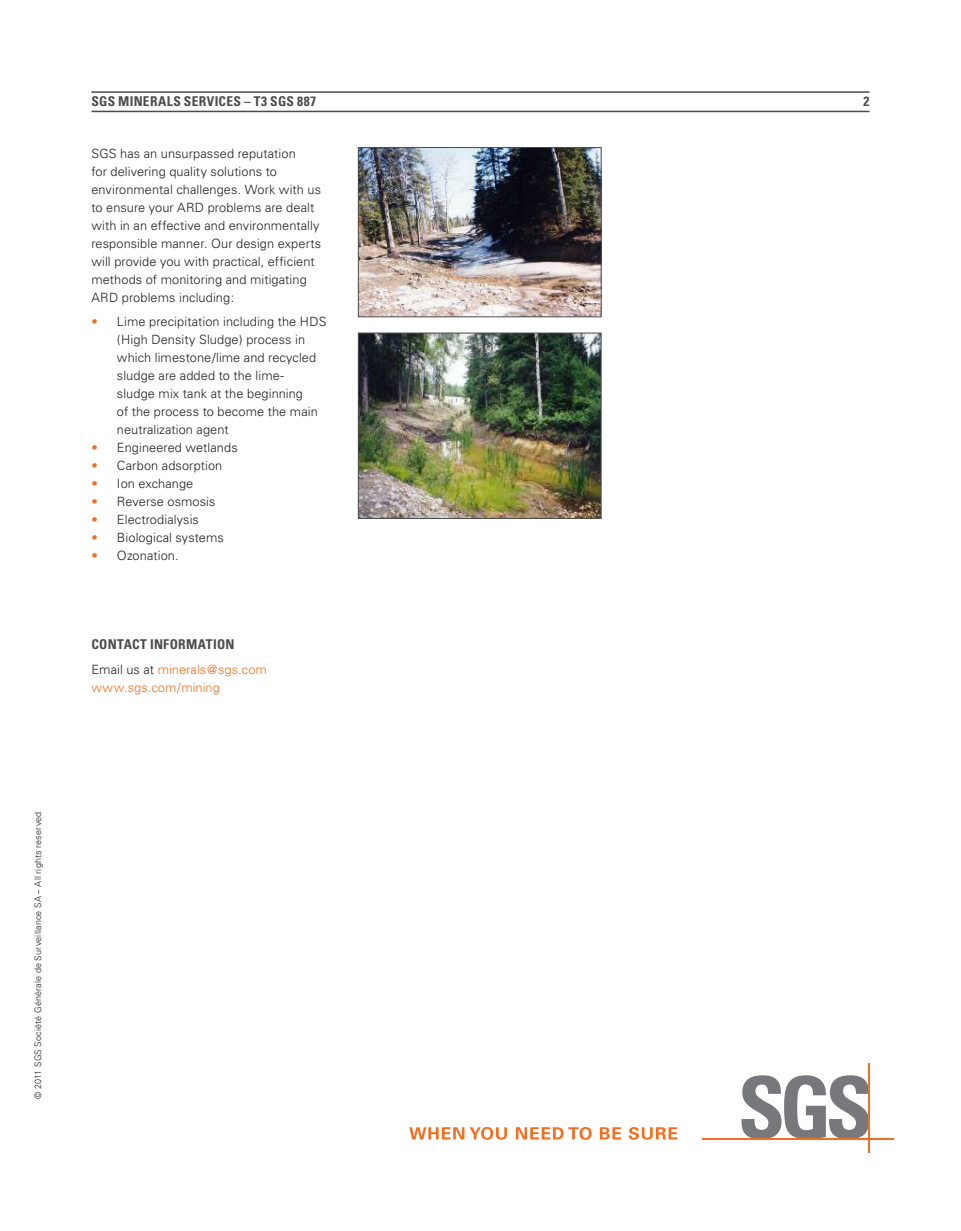
<style>
.page{position:relative;width:961px;height:1231px;background:#fff}
.page>*{position:absolute;margin:0;border:0;box-sizing:border-box;transform-origin:0 0}
.SUBHEADINGS{font:700 condensed 13.5px "Univers";letter-spacing:.02em;color:#4b4c4d}
.BODY_TEXT_LISTS_SPAC{font:300 12.75px/18px "Univers";letter-spacing:.005em;color:#231f20}
.BODY_TEXT_LISTS{font:300 12.75px "Univers";letter-spacing:.005em;color:#f36e21}
.COPYRIGHT{font:300 9px "Univers";letter-spacing:.02em;color:#231f20}
.s1{color:#f36e21}
.s2{color:#231f20}
</style>
<div class="page">
<hr style="left:91px;top:91px;width:778px;height:2px;background:#4b4c4d">
<hr style="left:91px;top:111px;width:778px;height:1px;background:#4b4c4d">
<svg style="left:409px;top:1127px;width:98px;height:12px"></svg>
<svg style="left:516px;top:1127px;width:75px;height:12px"></svg>
<svg style="left:600px;top:1127px;width:21px;height:12px"></svg>
<svg style="left:628px;top:1127px;width:49px;height:12px"></svg>
<svg style="left:741px;top:1075px;width:127px;height:63px"></svg>
<hr style="left:702px;top:1138px;width:192px;height:1px;background:#f36e21">
<hr style="left:868px;top:1063px;width:2px;height:89px;background:#f36e21">
<img style="left:360px;top:149px;width:239px;height:166px">
<div style="left:358px;top:147px;width:243px;height:170px;border:1px solid #4b4c4d"></div>
<img style="left:360px;top:335px;width:239px;height:182px">
<div style="left:358px;top:333px;width:243px;height:186px;border:1px solid #4b4c4d"></div>
<p class="COPYRIGHT" style="left:33px;top:1099px;width:289px;rotate:-90deg">© 2011 SGS Société Générale de Surveillance SA – All rights reserved</p>
<p class="SUBHEADINGS" style="left:91px;top:93px;width:226px">SGS MINERALS SERVICES – T3 SGS 887</p>
<p class="SUBHEADINGS" style="left:863px;top:93px;width:7px">2</p>
<p class="BODY_TEXT_LISTS_SPAC" style="left:91px;top:144px;width:231px">SGS has an unsurpassed reputation<br>for delivering quality solutions to environmental challenges. Work with us to ensure your ARD problems are dealt with in an effective and environmentally responsible manner. Our design experts will provide you with practical, efficient methods of monitoring and mitigating ARD problems including:</p>
<p class="BODY_TEXT_LISTS_SPAC" style="left:117px;top:312px;width:211px;text-indent:-26px"><span class="s1">•</span> Lime precipitation including the HDS (High Density Sludge) process in which limestone/lime and recycled sludge are added to the lime-<br>sludge mix tank at the beginning<br>of the process to become the main neutralization agent</p>
<p class="BODY_TEXT_LISTS_SPAC" style="left:91px;top:438px;width:148px"><span class="s1">•</span> Engineered wetlands</p>
<p class="BODY_TEXT_LISTS_SPAC" style="left:91px;top:456px;width:132px"><span class="s1">•</span> Carbon adsorption</p>
<p class="BODY_TEXT_LISTS_SPAC" style="left:91px;top:474px;width:103px"><span class="s1">•</span> Ion exchange</p>
<p class="BODY_TEXT_LISTS_SPAC" style="left:91px;top:492px;width:125px"><span class="s1">•</span> Reverse osmosis</p>
<p class="BODY_TEXT_LISTS_SPAC" style="left:91px;top:510px;width:109px"><span class="s1">•</span> Electrodialysis</p>
<p class="BODY_TEXT_LISTS_SPAC" style="left:91px;top:528px;width:134px"><span class="s1">•</span> Biological systems</p>
<p class="BODY_TEXT_LISTS_SPAC" style="left:91px;top:546px;width:89px"><span class="s1">•</span> Ozonation.</p>
<p class="SUBHEADINGS" style="left:91px;top:635px;width:145px">CONTACT INFORMATION</p>
<p class="BODY_TEXT_LISTS" style="left:91px;top:661px;width:177px"><span class="s2">Email us at</span> minerals@sgs.com</p>
<p class="BODY_TEXT_LISTS" style="left:91px;top:679px;width:130px">www.sgs.com/mining</p>
</div>
